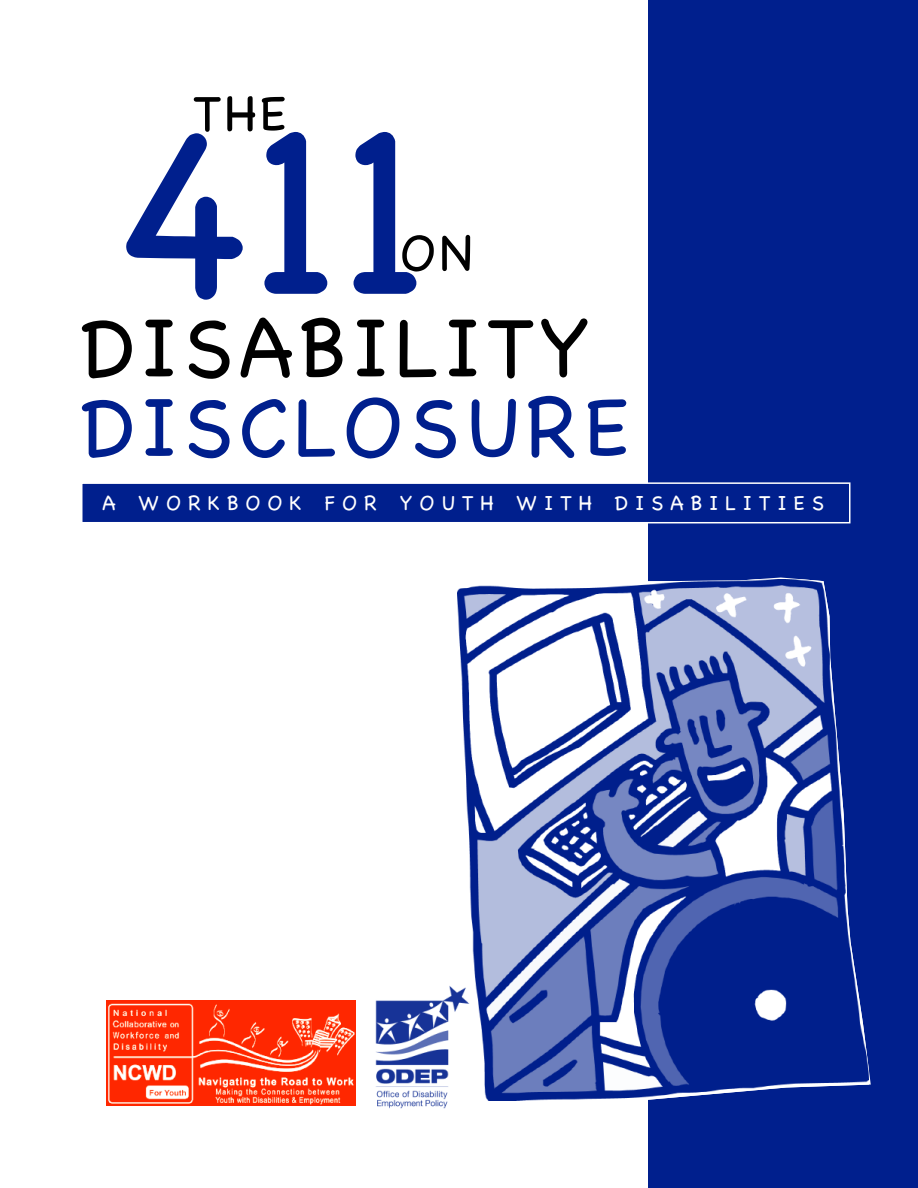
<style>
.page{position:relative;width:918px;height:1188px;background:#fff}
.page>*{position:absolute;margin:0;border:0;box-sizing:border-box;transform-origin:0 0}
.t1{font:240.15px "Chalkboard";color:#001f8d}
.t2{font:85.5px "Chalkboard";letter-spacing:.055em;color:#000}
.t3{font:85.5px "Chalkboard";letter-spacing:.055em;color:#001f8d}
.t4{font:51px "Chalkboard";color:#000}
.t5{font:21px "Chalkboard";letter-spacing:.32em;color:#fff}
</style>
<div class="page">
<div style="left:648px;top:0;width:270px;height:1188px;background:#001f8d"></div>
<img style="left:375px;top:986px;width:81px;height:122px">
<img style="left:107px;top:1001px;width:249px;height:104px">
<img style="left:458px;top:580px;width:410px;height:521px">
<div style="left:82px;top:483px;width:768px;height:40px;background:#001f8d"></div>
<div style="left:81px;top:482px;width:769px;height:41px;border:2px solid #fff"></div>
<h3 class="t4" style="left:193px;top:85px;width:96px">THE</h3>
<h1 class="t1" style="left:115px;top:79px;width:316px">411</h1>
<h3 class="t4" style="left:400px;top:225px;width:75px">ON</h3>
<h2 class="t2" style="left:81px;top:301px;width:511px">DISABILITY</h2>
<h2 class="t3" style="left:81px;top:380px;width:551px">DISCLOSURE</h2>
<p class="t5" style="left:102px;top:491px;width:724px">A WORKBOOK FOR YOUTH WITH DISABILITIES</p>
</div>
